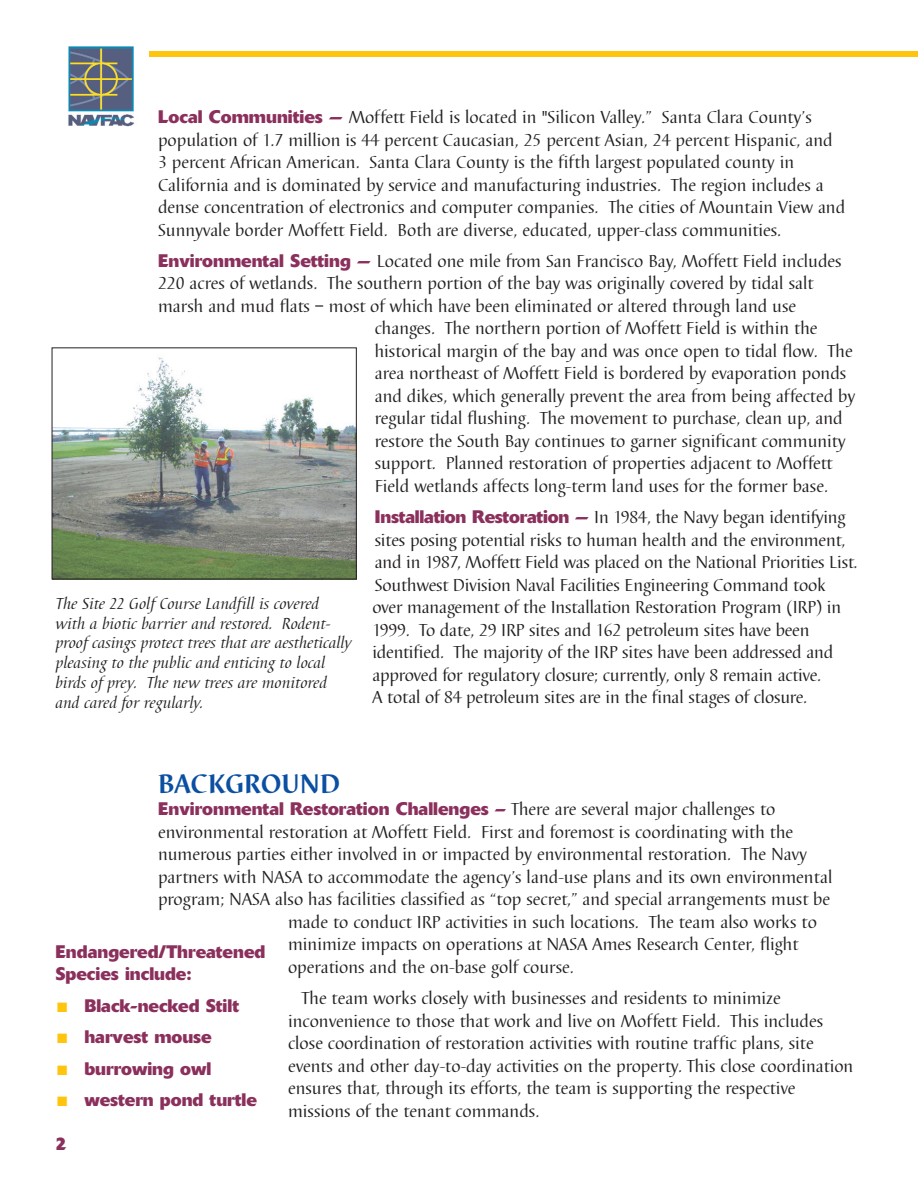
<style>
.page{position:relative;width:918px;height:1188px;background:#fff}
.page>*{position:absolute;margin:0;border:0;box-sizing:border-box;transform-origin:0 0}
.t1{font:700 27px "Barbedor EF";color:#0a4fa2}
.t2{font:18px/22.5px "Barbedor EF";color:#231f20}
.t3{font:700 18px/22.5px "Delta";color:#8b305c}
.t4{font:italic 16.5px/19.8px "Barbedor EF";color:#231f20}
.s1{font-family:"Delta";font-weight:700;color:#8b305c}
.s2{font-family:"Barbedor EF";font-weight:400;color:#231f20}
.s3{color:#fec40e}
</style>
<div class="page">
<img style="left:54px;top:357px;width:301px;height:220px">
<div style="left:52px;top:347px;width:305px;height:232px;border:1px solid #231f20"></div>
<div style="left:77px;top:51px;width:841px;height:6px;background:#fec40e"></div>
<div style="left:53px;top:40px;width:95px;height:93px;background:#fff"></div>
<img style="left:68px;top:46px;width:67px;height:81px">
<p class="t2" style="left:158px;top:108px;width:689px"><span class="s1">Local Communities —</span> Moffett Field is located in "Silicon Valley.” Santa Clara County’s population of 1.7 million is 44 percent Caucasian, 25 percent Asian, 24 percent Hispanic, and 3 percent African American. Santa Clara County is the fifth largest populated county in California and is dominated by service and manufacturing industries. The region includes a dense concentration of electronics and computer companies. The cities of Mountain View and Sunnyvale border Moffett Field. Both are diverse, educated, upper-class communities.</p>
<p class="t2" style="left:158px;top:252px;width:685px"><span class="s1">Environmental Setting —</span> Located one mile from San Francisco Bay, Moffett Field includes</p>
<p class="t2" style="left:158px;top:274px;width:657px">220 acres of wetlands. The southern portion of the bay was originally covered by tidal salt</p>
<p class="t2" style="left:158px;top:297px;width:640px">marsh and mud flats – most of which have been eliminated or altered through land use</p>
<p class="t2" style="left:375px;top:319px;width:444px">changes. The northern portion of Moffett Field is within the</p>
<p class="t2" style="left:375px;top:342px;width:479px">historical margin of the bay and was once open to tidal flow. The</p>
<p class="t2" style="left:375px;top:364px;width:473px">area northeast of Moffett Field is bordered by evaporation ponds</p>
<p class="t2" style="left:375px;top:387px;width:482px">and dikes, which generally prevent the area from being affected by</p>
<p class="t2" style="left:375px;top:409px;width:470px">regular tidal flushing. The movement to purchase, clean up, and</p>
<p class="t2" style="left:375px;top:432px;width:472px">restore the South Bay continues to garner significant community</p>
<p class="t2" style="left:375px;top:454px;width:459px">support. Planned restoration of properties adjacent to Moffett</p>
<p class="t2" style="left:375px;top:477px;width:455px">Field wetlands affects long-term land uses for the former base.</p>
<p class="t2" style="left:372px;top:508px;width:487px"><span class="s1">Installation Restoration —</span> In 1984, the Navy began identifying sites posing potential risks to human health and the environment, and in 1987, Moffett Field was placed on the National Priorities List.<br>Southwest Division Naval Facilities Engineering Command took over management of the Installation Restoration Program (IRP) in 1999. To date, 29 IRP sites and 162 petroleum sites have been identified. The majority of the IRP sites have been addressed and approved for regulatory closure; currently, only 8 remain active.<br>A total of 84 petroleum sites are in the final stages of closure.</p>
<p class="t4" style="left:55px;top:595px;width:297px">The Site 22 Golf Course Landfill is covered with a biotic barrier and restored. Rodent&shy;proof casings protect trees that are aesthetically pleasing to the public and enticing to local birds of prey. The new trees are monitored and cared for regularly.</p>
<h1 class="t1" style="left:158px;top:772px;width:184px">BACKGROUND</h1>
<p class="t3" style="left:158px;top:799px;width:619px">Environmental Restoration Challenges – <span class="s2">There are several major challenges to</span></p>
<p class="t2" style="left:158px;top:822px;width:637px">environmental restoration at Moffett Field. First and foremost is coordinating with the</p>
<p class="t2" style="left:158px;top:845px;width:651px">numerous parties either involved in or impacted by environmental restoration. The Navy</p>
<p class="t2" style="left:158px;top:867px;width:676px">partners with NASA to accommodate the agency’s land-use plans and its own environmental</p>
<p class="t2" style="left:158px;top:890px;width:674px">program; NASA also has facilities classified as “top secret,” and special arrangements must be</p>
<p class="t2" style="left:288px;top:912px;width:530px">made to conduct IRP activities in such locations. The team also works to</p>
<p class="t2" style="left:288px;top:935px;width:512px">minimize impacts on operations at NASA Ames Research Center, flight</p>
<p class="t2" style="left:288px;top:957px;width:287px">operations and the on-base golf course.</p>
<p class="t2" style="left:288px;top:989px;width:567px;text-indent:14px">The team works closely with businesses and residents to minimize inconvenience to those that work and live on Moffett Field. This includes close coordination of restoration activities with routine traffic plans, site events and other day-to-day activities on the property. This close coordination ensures that, through its efforts, the team is supporting the respective missions of the tenant commands.</p>
<p class="t3" style="left:56px;top:942px;width:211px">Endangered/Threatened<br>Species include:</p>
<p class="t3" style="left:57px;top:996px;width:183px"><span class="s3">■</span> Black-necked Stilt</p>
<p class="t3" style="left:57px;top:1027px;width:156px"><span class="s3">■</span> harvest mouse</p>
<p class="t3" style="left:57px;top:1059px;width:156px"><span class="s3">■</span> burrowing owl</p>
<p class="t3" style="left:57px;top:1090px;width:201px"><span class="s3">■</span> western pond turtle</p>
<p class="t3" style="left:56px;top:1135px;width:13px">2</p>
</div>
